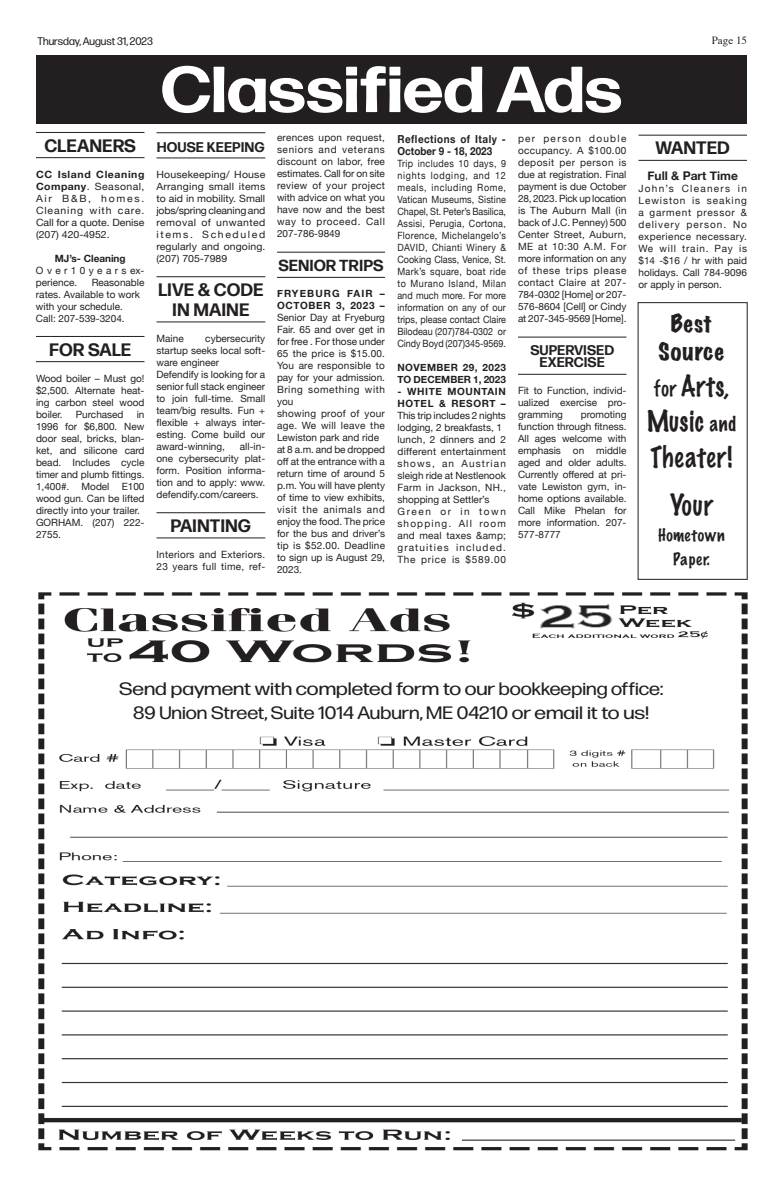
<style>
.page{position:relative;width:783px;height:1188px;background:#fff}
.page>*{position:absolute;margin:0;border:0;box-sizing:border-box;transform-origin:0 0}
.t1{font:700 64.8px "Forma DJR Deck";color:#fff;scale:1.11 1}
.t2{font:100 26.7px/35.6px "Marker Felt";letter-spacing:.03em;color:#231f20;scale:.9 1}
.t3{font:expanded 22px/28px "Marker Felt";letter-spacing:.04em;color:#231f20;text-align:center}
.t4{font:18px/24.1px "Forma DJR Deck";color:#231f20;text-align:center;scale:1.22 1}
.t5{font:700 18px/20px "Forma DJR Micro";color:#231f20;text-align:center}
.t6{font:700 16px "Forma DJR Micro";color:#231f20}
.t7{font:100 15.6px/23.4px "Marker Felt";letter-spacing:.045em;color:#231f20;text-align:center}
.t8{font:700 14px/12px "Forma DJR Micro";color:#231f20;text-align:center}
.t9{font:700 12px "Helvetica Neue";color:#231f20}
.t10{font:700 11px/12px "Helvetica Neue";letter-spacing:.045em;color:#231f20;scale:.9 1}
.t11{font:11px "Forma DJR Deck";color:#231f20}
.t12{font:11px "Times";color:#231f20}
.t13{font:10px/12px "Helvetica Neue";color:#231f20;text-align:justify}
.t14{font:10px/12px "Helvetica Neue";color:#231f20;text-align:justify;scale:.9 1}
.t15{font:10px/12px "Helvetica Neue";color:#231f20;text-align:justify;scale:1.05 1}
.t16{font:10px/12px "Helvetica Neue";letter-spacing:.025em;color:#231f20}
.t17{font:700 10px/12px "Helvetica Neue";letter-spacing:.06em;color:#231f20}
.t18{font:10px/12px "Helvetica Neue";letter-spacing:.02em;color:#231f20}
.t19{font:700 10px/12px "Helvetica Neue";letter-spacing:.02em;color:#231f20}
.t20{font:700 10px "Helvetica Neue";color:#231f20}
.s1{font-weight:700}
.s2{font-size:20px}
</style>
<div class="page">
<hr style="left:156px;top:132px;width:109px;height:1px;background:#231f20">
<hr style="left:156px;top:157px;width:109px;height:1px;background:#231f20">
<hr style="left:156px;top:276px;width:109px;height:1px;background:#231f20">
<hr style="left:156px;top:321px;width:109px;height:1px;background:#231f20">
<hr style="left:156px;top:512px;width:109px;height:1px;background:#231f20">
<hr style="left:156px;top:537px;width:109px;height:1px;background:#231f20">
<div style="left:36px;top:55px;width:711px;height:69px;background:#231f20"></div>
<img style="left:38px;top:592px;width:710px;height:559px">
<div style="left:53px;top:673px;width:676px;height:55px;background:#fff"></div>
<hr style="left:36px;top:132px;width:108px;height:1px;background:#231f20">
<hr style="left:36px;top:157px;width:108px;height:1px;background:#231f20">
<hr style="left:36px;top:336px;width:108px;height:1px;background:#231f20">
<hr style="left:36px;top:361px;width:108px;height:1px;background:#231f20">
<hr style="left:277px;top:252px;width:108px;height:1px;background:#231f20">
<hr style="left:277px;top:277px;width:108px;height:1px;background:#231f20">
<hr style="left:518px;top:337px;width:108px;height:1px;background:#231f20">
<hr style="left:518px;top:374px;width:108px;height:1px;background:#231f20">
<hr style="left:638px;top:135px;width:109px;height:1px;background:#231f20">
<hr style="left:638px;top:160px;width:109px;height:1px;background:#231f20">
<p class="t11" style="left:38px;top:34px;width:117px">Thursday, August 31, 2023</p>
<p class="t12" style="left:712px;top:30px;width:37px">Page 15</p>
<h3 class="t5" style="left:44px;top:135px;width:93px">CLEANERS</h3>
<p class="t15" style="left:36px;top:169px;width:105px"><span class="s1">CC Island Cleaning Company</span>. Seasonal, Air B&amp;B, homes.<br>Cleaning with care.<br>Call for a quote. Denise (207) 420-4952.</p>
<p class="t20" style="left:55px;top:250px;width:72px">MJ’s- Cleaning</p>
<p class="t13" style="left:36px;top:265px;width:110px">O v e r 1 0 y e a r s ex&shy;perience.</p>
<p class="t13" style="left:36px;top:277px;width:110px;text-align:left;text-indent:56px">Reasonable rates. Available to work with your schedule.<br>Call: 207-539-3204.</p>
<h3 class="t5" style="left:49px;top:339px;width:84px">FOR SALE</h3>
<p class="t13" style="left:36px;top:373px;width:110px">Wood boiler – Must go! $2,500. Alternate heat&shy;ing carbon steel wood boiler.</p>
<p class="t13" style="left:36px;top:409px;width:110px;text-align:left;text-indent:101px">in<br>1996 for $6,800. New door seal, bricks, blan&shy;ket, and silicone card bead. Includes cycle timer and plumb fittings.<br>1,400#. Model E100 wood gun. Can be lifted directly into your trailer.<br>GORHAM. (207) 222-<br>2755.</p>
<p class="t13" style="left:76px;top:409px;width:49px">Purchased</p>
<h1 class="t1" style="left:161px;top:48px;width:417px">Classified Ads</h1>
<h3 class="t8" style="left:157px;top:141px;width:109px">HOUSE KEEPING</h3>
<p class="t15" style="left:156px;top:169px;width:105px">Housekeeping/ House Arranging small items to aid in mobility. Small jobs/spring cleaning and removal of unwanted items. Scheduled regularly and ongoing. (207) 705-7989</p>
<h3 class="t5" style="left:158px;top:279px;width:107px">LIVE &amp; CODE<br>IN MAINE</h3>
<p class="t13" style="left:156px;top:333px;width:29px">Maine</p>
<p class="t13" style="left:156px;top:333px;width:110px;text-align:left;text-indent:49px">cybersecurity startup seeks local soft&shy;ware engineer<br>Defendify is looking for a senior full stack engineer to join full-time. Small team/big results. Fun + flexible + always inter&shy;esting. Come build our award-winning,</p>
<p class="t13" style="left:156px;top:441px;width:110px;text-indent:83px">all-in&shy;one cybersecurity plat&shy;form. Position informa&shy;tion and to apply: www. defendify.com/careers.</p>
<h3 class="t5" style="left:171px;top:515px;width:82px">PAINTING</h3>
<p class="t18" style="left:156px;top:549px;width:110px">Interiors and Exteriors.<br>23 years full time, ref-</p>
<p class="t13" style="left:277px;top:132px;width:110px">erences upon request, seniors and veterans discount on labor, free estimates. Call for on site review of your project with advice on what you have now and the best way to proceed. Call 207-786-9849</p>
<h3 class="t6" style="left:278px;top:255px;width:107px">SENIOR TRIPS</h3>
<p class="t17" style="left:277px;top:288px;width:109px">FRYEBURG FAIR –<br>OCTOBER 3, 2023 –</p>
<p class="t13" style="left:277px;top:312px;width:110px;text-align:left">Senior Day at Fryeburg<br>Fair. 65 and over get in for free . For those under<br>65 the price is $15.00.<br>You are responsible to pay for your admission.<br>Bring something with you<br>showing proof of your age. We will leave the<br>Lewiston park and ride at 8 a.m. and be dropped off at the entrance with a return time of around 5 p.m. You will have plenty of time to view exhibits, visit the animals and enjoy the food. The price for the bus and driver’s tip is $52.00. Deadline to sign up is August 29,<br>2023.</p>
<p class="t10" style="left:398px;top:133px;width:122px">Reflections of Italy -<br>October 9 - 18, 2023</p>
<p class="t14" style="left:397px;top:158px;width:122px">Trip includes 10 days, 9 nights lodging, and 12 meals, including Rome, Vatican Museums, Sistine Chapel, St. Peter’s Basilica, Assisi, Perugia, Cortona, Florence, Michelangelo’s DAVID, Chianti Winery &amp; Cooking Class, Venice, St.<br>Mark’s square, boat ride to Murano Island, Milan and much more. For more information on any of our trips, please contact Claire Bilodeau (207)784-0302 or Cindy Boyd (207)345-9569.</p>
<p class="t19" style="left:398px;top:362px;width:110px">NOVEMBER 29, 2023<br>TO DECEMBER 1, 2023</p>
<p class="t17" style="left:398px;top:386px;width:110px">- WHITE MOUNTAIN<br>HOTEL &amp; RESORT –</p>
<p class="t16" style="left:398px;top:410px;width:110px">This trip includes 2 nights lodging, 2 breakfasts, 1 lunch, 2 dinners and 2 different entertainment shows, an Austrian sleigh ride at Nestlenook<br>Farm in Jackson, NH., shopping at Settler’s<br>Green or in town shopping. All room and meal taxes &amp;amp; gratuities included.<br>The price is $589.00</p>
<p class="t13" style="left:518px;top:133px;width:110px">per person double occupancy. A $100.00 deposit per person is due at registration. Final payment is due October 28, 2023. Pick up location is The Auburn Mall (in back of J.C. Penney) 500<br>Center Street, Auburn, ME at 10:30 A.M. For more information on any of these trips please contact Claire at 207- 784-0302 [Home] or 207- 576-8604 [Cell] or Cindy at 207-345-9569 [Home].</p>
<h3 class="t8" style="left:530px;top:344px;width:85px">SUPERVISED<br>EXERCISE</h3>
<p class="t13" style="left:518px;top:385px;width:110px">Fit to Function, individ&shy;ualized exercise pro&shy;gramming</p>
<p class="t13" style="left:518px;top:409px;width:110px;text-indent:63px">promoting function through fitness.<br>All ages welcome with emphasis on middle aged and older adults.<br>Currently offered at pri&shy;vate Lewiston gym, in&shy;home options available.<br>Call Mike Phelan for more information. 207- 577-8777</p>
<h3 class="t5" style="left:655px;top:138px;width:76px">WANTED</h3>
<p class="t9" style="left:647px;top:167px;width:92px">Full &amp; Part Time</p>
<p class="t13" style="left:638px;top:183px;width:110px">John’s Cleaners in Lewiston is seaking a garment pressor &amp; delivery person. No experience necessary.<br>We will train. Pay is $14 -$16 / hr with paid holidays. Call 784-9096 or apply in person.</p>
<h3 class="t3" style="left:659px;top:309px;width:67px">Best<br>Source</h3>
<h2 class="t2" style="left:647px;top:367px;width:101px"><span class="s2">for</span> Arts,<br>Music <span class="s2">and<br></span>Theater!</h2>
<h2 class="t2" style="left:670px;top:486px;width:50px">Your</h2>
<h3 class="t7" style="left:658px;top:523px;width:68px">Hometown<br>Paper.</h3>
<h3 class="t4" style="left:119px;top:676px;width:447px">Send payment with completed form to our bookkeeping office:<br>89 Union Street, Suite 1014 Auburn, ME 04210 or email it to us!</h3>
</div>
